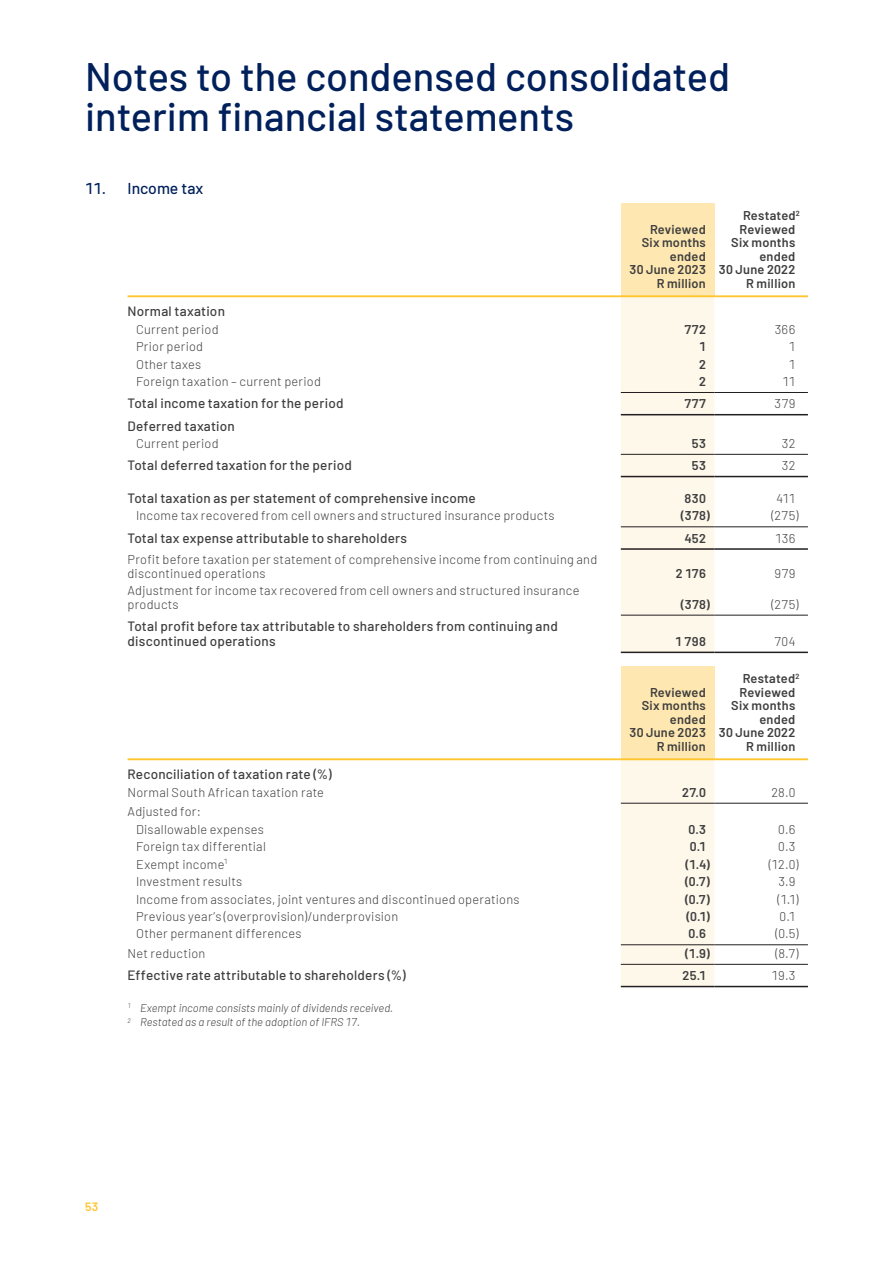
<style>
.page{position:relative;width:893px;height:1263px;background:#fff}
.page>*{position:absolute;margin:0;border:0;box-sizing:border-box;transform-origin:0 0}
.page_heads{font:500 39.75px/40.5px "Barlow";color:#00205b}
.notes_level_1{font:500 15.75px "Barlow";color:#00205b}
.table_level_2{font:500 13.5px/15px "Barlow";letter-spacing:.015em;color:#3e3e3f}
.table_text{font:300 12.75px/13.5px "Barlow";letter-spacing:.02em;color:#3e3e3f}
.table_bold_figs{font:600 12.75px "Barlow";letter-spacing:.02em;color:#3e3e3f}
.table_figs{font:300 12.75px "Barlow";letter-spacing:.025em;color:#3e3e3f}
.t1{font:600 12px "Barlow";color:#ffc52d}
.notes_footnotes{font:italic 300 11.25px "Barlow";color:#3e3e3f}
.notes_footnotes_spac{font:italic 300 11.25px "Barlow";color:#3e3e3f}
</style>
<div class="page">
<div style="left:621px;top:203px;width:93px;height:93px;background:#fee7b0"></div>
<div style="left:621px;top:297px;width:93px;height:355px;background:#fef8ea"></div>
<hr style="left:128px;top:295px;width:493px;height:2px;background:#ffc52d">
<hr style="left:621px;top:295px;width:93px;height:2px;background:#ffc52d">
<hr style="left:714px;top:295px;width:94px;height:2px;background:#ffc52d">
<hr style="left:621px;top:392px;width:93px;height:1px;background:#231f20">
<hr style="left:714px;top:392px;width:94px;height:1px;background:#231f20">
<hr style="left:621px;top:414px;width:93px;height:1px;background:#231f20">
<hr style="left:714px;top:414px;width:94px;height:1px;background:#231f20">
<hr style="left:621px;top:454px;width:93px;height:1px;background:#231f20">
<hr style="left:714px;top:454px;width:94px;height:1px;background:#231f20">
<hr style="left:621px;top:476px;width:93px;height:1px;background:#231f20">
<hr style="left:714px;top:476px;width:94px;height:1px;background:#231f20">
<hr style="left:621px;top:526px;width:93px;height:1px;background:#231f20">
<hr style="left:714px;top:526px;width:94px;height:1px;background:#231f20">
<hr style="left:621px;top:548px;width:93px;height:2px;background:#231f20">
<hr style="left:714px;top:548px;width:94px;height:2px;background:#231f20">
<hr style="left:621px;top:615px;width:93px;height:1px;background:#231f20">
<hr style="left:714px;top:615px;width:94px;height:1px;background:#231f20">
<hr style="left:621px;top:652px;width:93px;height:1px;background:#231f20">
<hr style="left:714px;top:652px;width:94px;height:1px;background:#231f20">
<div style="left:621px;top:666px;width:93px;height:93px;background:#fee7b0"></div>
<div style="left:621px;top:760px;width:93px;height:226px;background:#fef8ea"></div>
<hr style="left:128px;top:758px;width:493px;height:2px;background:#ffc52d">
<hr style="left:621px;top:758px;width:93px;height:2px;background:#ffc52d">
<hr style="left:714px;top:758px;width:94px;height:2px;background:#ffc52d">
<hr style="left:621px;top:964px;width:93px;height:1px;background:#231f20">
<hr style="left:714px;top:964px;width:94px;height:1px;background:#231f20">
<hr style="left:621px;top:803px;width:93px;height:1px;background:#231f20">
<hr style="left:714px;top:803px;width:94px;height:1px;background:#231f20">
<hr style="left:621px;top:944px;width:93px;height:1px;background:#231f20">
<hr style="left:714px;top:944px;width:94px;height:1px;background:#231f20">
<hr style="left:621px;top:986px;width:93px;height:1px;background:#231f20">
<hr style="left:714px;top:986px;width:94px;height:1px;background:#231f20">
<p class="page_heads" style="left:85px;top:53px;width:646px">Notes to the condensed consolidated interim financial statements</p>
<p class="notes_level_1" style="left:85px;top:177px;width:120px">11. Income tax</p>
<p class="table_bold_figs" style="left:650px;top:220px;width:57px">Reviewed</p>
<p class="table_bold_figs" style="left:642px;top:233px;width:66px">Six months</p>
<p class="table_bold_figs" style="left:670px;top:247px;width:38px">ended</p>
<p class="table_bold_figs" style="left:629px;top:260px;width:78px">30 June 2023</p>
<p class="table_bold_figs" style="left:657px;top:274px;width:51px">R million</p>
<p class="table_bold_figs" style="left:743px;top:206px;width:58px">Restated<sup>2</sup></p>
<p class="table_bold_figs" style="left:739px;top:220px;width:57px">Reviewed</p>
<p class="table_bold_figs" style="left:731px;top:233px;width:66px">Six months</p>
<p class="table_bold_figs" style="left:759px;top:247px;width:38px">ended</p>
<p class="table_bold_figs" style="left:719px;top:260px;width:78px">30 June 2022</p>
<p class="table_bold_figs" style="left:746px;top:274px;width:51px">R million</p>
<p class="table_level_2" style="left:128px;top:303px;width:99px">Normal taxation</p>
<p class="table_text" style="left:136px;top:321px;width:84px">Current period</p>
<p class="table_bold_figs" style="left:684px;top:320px;width:23px">772</p>
<p class="table_figs" style="left:775px;top:320px;width:22px">366</p>
<p class="table_text" style="left:136px;top:339px;width:69px">Prior period</p>
<p class="table_bold_figs" style="left:699px;top:337px;width:8px">1</p>
<p class="table_figs" style="left:789px;top:337px;width:8px">1</p>
<p class="table_text" style="left:136px;top:356px;width:67px">Other taxes</p>
<p class="table_bold_figs" style="left:699px;top:355px;width:8px">2</p>
<p class="table_figs" style="left:789px;top:355px;width:8px">1</p>
<p class="table_text" style="left:136px;top:374px;width:186px">Foreign taxation – current period</p>
<p class="table_bold_figs" style="left:699px;top:372px;width:8px">2</p>
<p class="table_figs" style="left:782px;top:372px;width:15px">11</p>
<p class="table_level_2" style="left:128px;top:395px;width:217px">Total income taxation for the period</p>
<p class="table_bold_figs" style="left:684px;top:394px;width:23px">777</p>
<p class="table_figs" style="left:775px;top:395px;width:22px">379</p>
<p class="table_level_2" style="left:128px;top:417px;width:109px">Deferred taxation</p>
<p class="table_text" style="left:136px;top:436px;width:84px">Current period</p>
<p class="table_bold_figs" style="left:692px;top:434px;width:16px">53</p>
<p class="table_figs" style="left:782px;top:434px;width:15px">32</p>
<p class="table_level_2" style="left:128px;top:457px;width:226px">Total deferred taxation for the period</p>
<p class="table_bold_figs" style="left:692px;top:456px;width:16px">53</p>
<p class="table_figs" style="left:782px;top:456px;width:15px">32</p>
<p class="table_level_2" style="left:128px;top:490px;width:350px">Total taxation as per statement of comprehensive income</p>
<p class="table_bold_figs" style="left:685px;top:489px;width:23px">830</p>
<p class="table_figs" style="left:776px;top:489px;width:21px">411</p>
<p class="table_text" style="left:136px;top:508px;width:420px">Income tax recovered from cell owners and structured insurance products</p>
<p class="table_bold_figs" style="left:681px;top:506px;width:30px">(378)</p>
<p class="table_figs" style="left:771px;top:507px;width:28px">(275)</p>
<p class="table_level_2" style="left:128px;top:529px;width:281px">Total tax expense attributable to shareholders</p>
<p class="table_bold_figs" style="left:685px;top:529px;width:23px">452</p>
<p class="table_figs" style="left:775px;top:529px;width:22px">136</p>
<p class="table_text" style="left:128px;top:552px;width:471px">Profit before taxation per statement of comprehensive income from continuing and discontinued operations</p>
<p class="table_bold_figs" style="left:676px;top:564px;width:32px">2 176</p>
<p class="table_figs" style="left:775px;top:564px;width:22px">979</p>
<p class="table_text" style="left:128px;top:583px;width:453px">Adjustment for income tax recovered from cell owners and structured insurance products</p>
<p class="table_level_2" style="left:128px;top:617px;width:432px">Total profit before tax attributable to shareholders from continuing and discontinued operations</p>
<p class="table_bold_figs" style="left:681px;top:595px;width:30px">(378)</p>
<p class="table_figs" style="left:771px;top:595px;width:28px">(275)</p>
<p class="table_bold_figs" style="left:675px;top:632px;width:32px">1 798</p>
<p class="table_figs" style="left:774px;top:632px;width:22px">704</p>
<p class="table_bold_figs" style="left:650px;top:683px;width:57px">Reviewed</p>
<p class="table_bold_figs" style="left:642px;top:696px;width:66px">Six months</p>
<p class="table_bold_figs" style="left:670px;top:710px;width:38px">ended</p>
<p class="table_bold_figs" style="left:629px;top:723px;width:78px">30 June 2023</p>
<p class="table_bold_figs" style="left:657px;top:737px;width:51px">R million</p>
<p class="table_bold_figs" style="left:743px;top:669px;width:58px">Restated<sup>2</sup></p>
<p class="table_bold_figs" style="left:739px;top:683px;width:57px">Reviewed</p>
<p class="table_bold_figs" style="left:731px;top:696px;width:66px">Six months</p>
<p class="table_bold_figs" style="left:759px;top:710px;width:38px">ended</p>
<p class="table_bold_figs" style="left:719px;top:723px;width:78px">30 June 2022</p>
<p class="table_bold_figs" style="left:746px;top:737px;width:51px">R million</p>
<p class="table_level_2" style="left:128px;top:766px;width:206px">Reconciliation of taxation rate (%)</p>
<p class="table_text" style="left:128px;top:784px;width:198px">Normal South African taxation rate</p>
<p class="table_bold_figs" style="left:682px;top:783px;width:25px">27.0</p>
<p class="table_figs" style="left:771px;top:783px;width:26px">28.0</p>
<p class="table_text" style="left:128px;top:804px;width:75px">Adjusted for:</p>
<p class="table_text" style="left:136px;top:821px;width:129px">Disallowable expenses</p>
<p class="table_bold_figs" style="left:688px;top:820px;width:19px">0.3</p>
<p class="table_figs" style="left:778px;top:820px;width:19px">0.6</p>
<p class="table_text" style="left:136px;top:839px;width:131px">Foreign tax differential</p>
<p class="table_bold_figs" style="left:690px;top:837px;width:18px">0.1</p>
<p class="table_figs" style="left:778px;top:837px;width:19px">0.3</p>
<p class="table_text" style="left:136px;top:856px;width:93px">Exempt income<sup>1</sup></p>
<p class="table_bold_figs" style="left:685px;top:855px;width:26px">(1.4)</p>
<p class="table_figs" style="left:769px;top:855px;width:31px">(12.0)</p>
<p class="table_text" style="left:136px;top:874px;width:108px">Investment results</p>
<p class="table_bold_figs" style="left:685px;top:872px;width:26px">(0.7)</p>
<p class="table_figs" style="left:778px;top:872px;width:19px">3.9</p>
<p class="table_text" style="left:136px;top:891px;width:385px">Income from associates, joint ventures and discontinued operations</p>
<p class="table_bold_figs" style="left:685px;top:889px;width:26px">(0.7)</p>
<p class="table_figs" style="left:777px;top:890px;width:22px">(1.1)</p>
<p class="table_text" style="left:136px;top:909px;width:264px">Previous year’s (overprovision)/underprovision</p>
<p class="table_bold_figs" style="left:686px;top:907px;width:25px">(0.1)</p>
<p class="table_figs" style="left:780px;top:907px;width:17px">0.1</p>
<p class="table_text" style="left:136px;top:926px;width:167px">Other permanent differences</p>
<p class="table_bold_figs" style="left:689px;top:924px;width:19px">0.6</p>
<p class="table_figs" style="left:775px;top:925px;width:25px">(0.5)</p>
<p class="table_text" style="left:128px;top:946px;width:79px">Net reduction</p>
<p class="table_bold_figs" style="left:685px;top:944px;width:26px">(1.9)</p>
<p class="table_figs" style="left:776px;top:944px;width:24px">(8.7)</p>
<p class="table_level_2" style="left:128px;top:967px;width:280px">Effective rate attributable to shareholders (%)</p>
<p class="table_bold_figs" style="left:683px;top:966px;width:25px">25.1</p>
<p class="table_figs" style="left:772px;top:966px;width:25px">19.3</p>
<p class="notes_footnotes" style="left:128px;top:1000px;width:267px"><sup>1</sup> Exempt income consists mainly of dividends received.</p>
<p class="notes_footnotes_spac" style="left:128px;top:1014px;width:234px"><sup>2</sup> Restated as a result of the adoption of IFRS 17.</p>
<p class="t1" style="left:85px;top:1198px;width:15px">53</p>
</div>
